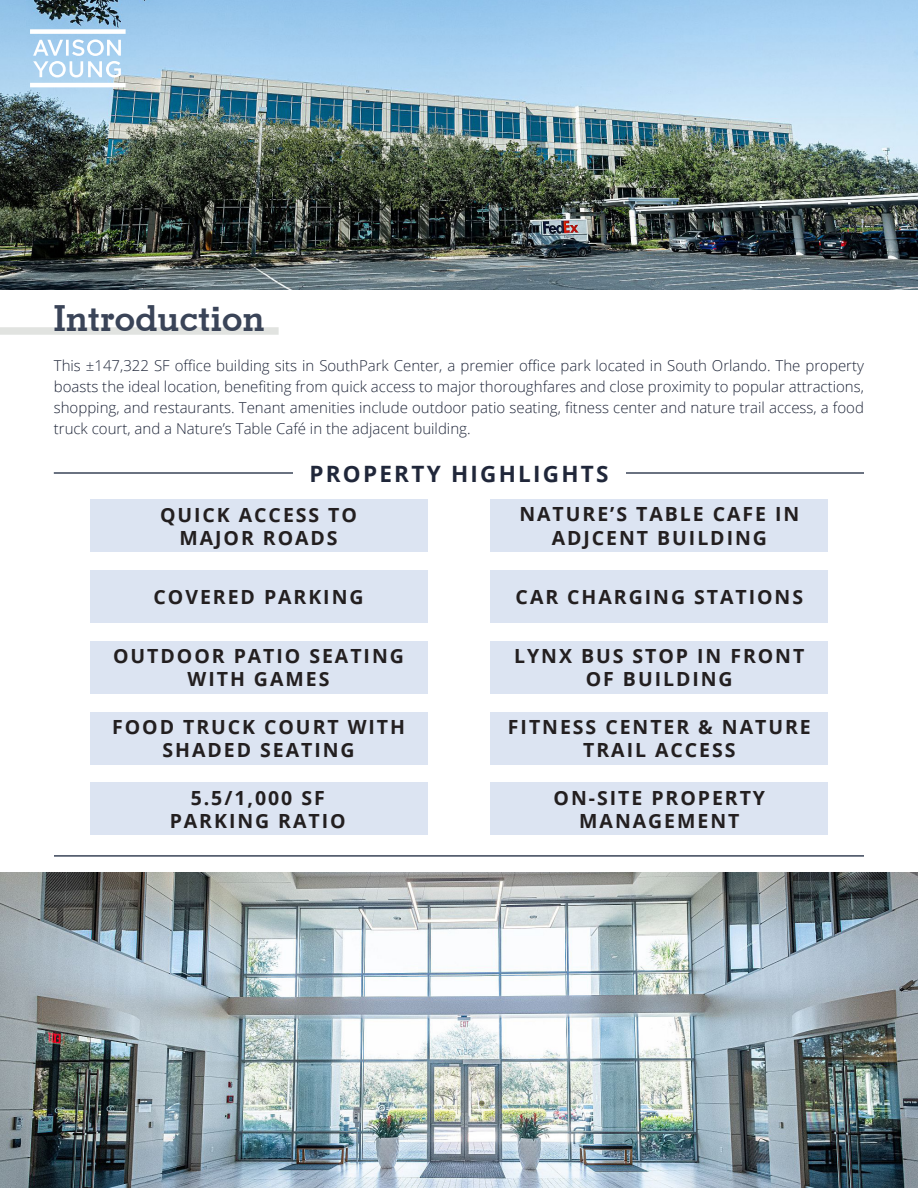
<style>
.page{position:relative;width:918px;height:1188px;background:#fff}
.page>*{position:absolute;margin:0;border:0;box-sizing:border-box;transform-origin:0 0}
.t1{font:700 36px "Geometric Slab 703 BT";letter-spacing:.01em;color:#3a4458}
.t2{font:700 22.5px "Open Sans";letter-spacing:.1em;color:#20273a}
.t3{font:700 19.5px/23.4px "Open Sans";letter-spacing:.1em;color:#231f20;text-align:center}
.t4{font:300 15px/21px "Open Sans";color:#20273a;text-align:justify}
</style>
<div class="page">
<div style="left:0;top:327px;width:279px;height:8px;background:#e1e3e0"></div>
<div style="left:90px;top:499px;width:337px;height:53px;background:#dce4f2"></div>
<hr style="left:54px;top:472px;width:810px;height:2px;background:#3a4458">
<div style="left:491px;top:782px;width:337px;height:53px;background:#dce4f2"></div>
<div style="left:90px;top:570px;width:337px;height:53px;background:#dce4f2"></div>
<div style="left:293px;top:464px;width:332px;height:18px;background:#fff"></div>
<img style="left:0;top:0;width:918px;height:289px">
<svg style="left:30px;top:83px;width:95px;height:4px"></svg>
<svg style="left:30px;top:29px;width:95px;height:48px"></svg>
<img style="left:0;top:873px;width:918px;height:315px">
<hr style="left:54px;top:855px;width:810px;height:2px;background:#3a4458">
<div style="left:90px;top:712px;width:337px;height:53px;background:#dce4f2"></div>
<div style="left:90px;top:782px;width:337px;height:53px;background:#dce4f2"></div>
<div style="left:491px;top:499px;width:337px;height:53px;background:#dce4f2"></div>
<div style="left:491px;top:570px;width:337px;height:53px;background:#dce4f2"></div>
<div style="left:491px;top:712px;width:337px;height:53px;background:#dce4f2"></div>
<div style="left:90px;top:641px;width:337px;height:53px;background:#dce4f2"></div>
<div style="left:490px;top:641px;width:338px;height:53px;background:#dce4f2"></div>
<p class="t1" style="left:54px;top:296px;width:212px">Introduction</p>
<p class="t4" style="left:54px;top:355px;width:812px">This ±147,322 SF office building sits in SouthPark Center, a premier office park located in South Orlando. The property boasts the ideal location, benefiting from quick access to major thoroughfares and close proximity to popular attractions, shopping, and restaurants. Tenant amenities include outdoor patio seating, fitness center and nature trail access, a food truck court, and a Nature’s Table Café in the adjacent building.</p>
<p class="t2" style="left:309px;top:458px;width:301px">PROPERTY HIGHLIGHTS</p>
<p class="t3" style="left:160px;top:502px;width:199px">QUICK ACCESS TO<br>MAJOR ROADS</p>
<p class="t3" style="left:154px;top:585px;width:212px">COVERED PARKING</p>
<p class="t3" style="left:519px;top:502px;width:281px">NATURE’S TABLE CAFE IN<br>ADJCENT BUILDING</p>
<p class="t3" style="left:516px;top:585px;width:289px">CAR CHARGING STATIONS</p>
<p class="t3" style="left:113px;top:644px;width:292px">OUTDOOR PATIO SEATING<br>WITH GAMES</p>
<p class="t3" style="left:514px;top:644px;width:292px">LYNX BUS STOP IN FRONT<br>OF BUILDING</p>
<p class="t3" style="left:112px;top:715px;width:295px">FOOD TRUCK COURT WITH<br>SHADED SEATING</p>
<p class="t3" style="left:170px;top:786px;width:178px">5.5/1,000 SF<br>PARKING RATIO</p>
<p class="t3" style="left:508px;top:715px;width:304px">FITNESS CENTER &amp; NATURE<br>TRAIL ACCESS</p>
<p class="t3" style="left:554px;top:785px;width:213px">ON-SITE PROPERTY<br>MANAGEMENT</p>
</div>
